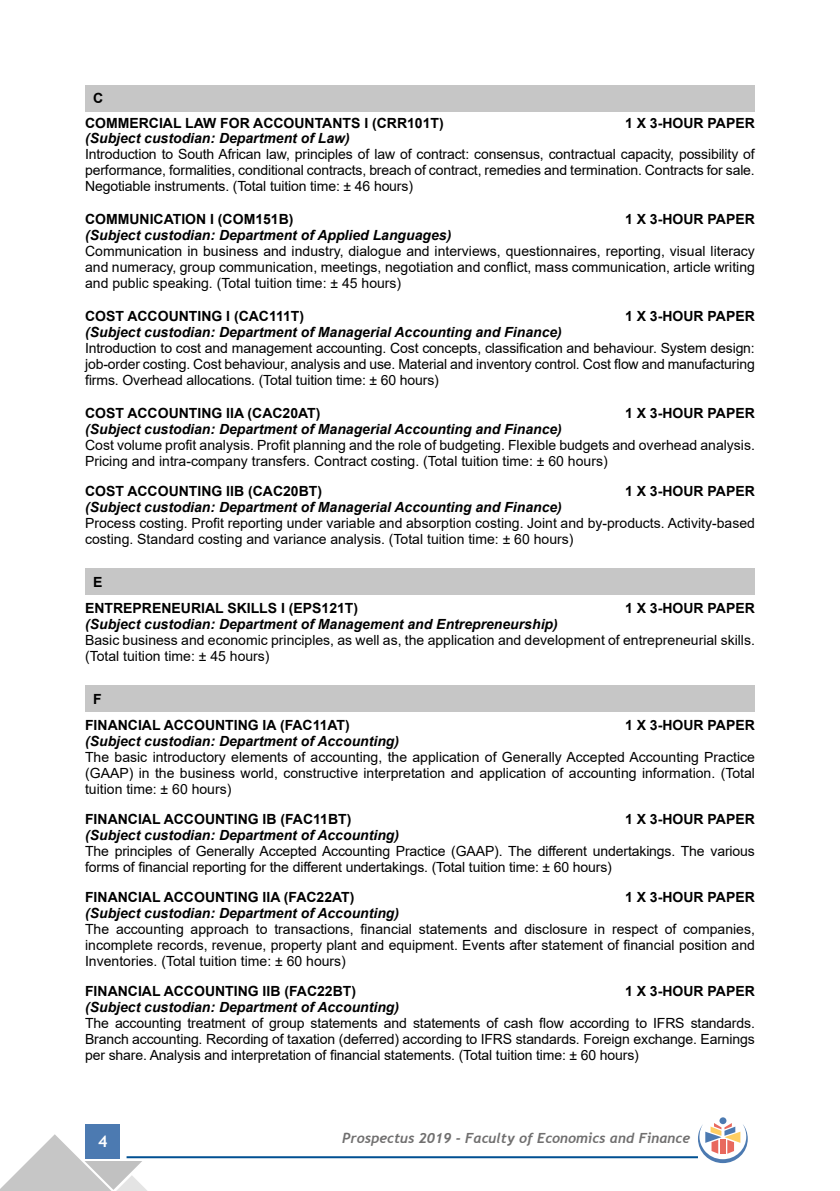
<style>
.page{position:relative;width:840px;height:1191px;background:#fff}
.page>*{position:absolute;margin:0;border:0;box-sizing:border-box;transform-origin:0 0}
.t1{font:700 16px "Trebuchet MS";color:#fff}
.t2{font:14px/16px "Arial";color:#000;text-align:justify}
.t3{font:italic 700 14px "Arial";color:#000}
.t4{font:700 14px/26px "Arial";color:#000}
.t5{font:italic 700 14px "Trebuchet";color:#706f6f}
</style>
<div class="page">
<div style="left:86px;top:1124px;width:34px;height:34px;background:#4c7ab1"></div>
<hr style="left:126px;top:1156px;width:571px;height:2px;background:#005092">
<svg style="left:0;top:1134px;width:148px;height:57px"></svg>
<div style="left:719px;top:1117px;width:7px;height:7px;background:#4c7ab1;border-radius:50%"></div>
<svg style="left:697px;top:1123px;width:50px;height:40px"></svg>
<div style="left:85px;top:85px;width:669px;height:26px;background:#c6c6c6"></div>
<div style="left:85px;top:568px;width:669px;height:27px;background:#c6c6c6"></div>
<div style="left:85px;top:685px;width:669px;height:27px;background:#c6c6c6"></div>
<p class="t4" style="left:85px;top:86px;width:360px;line-height:25px;text-indent:8px">C<br>COMMERCIAL LAW FOR ACCOUNTANTS I (CRR101T)</p>
<p class="t4" style="left:624px;top:110px;width:131px">1 X 3-HOUR PAPER</p>
<p class="t3" style="left:85px;top:129px;width:266px">(Subject custodian: Department of Law)</p>
<p class="t2" style="left:85px;top:146px;width:671px">Introduction to South African law, principles of law of contract: consensus, contractual capacity, possibility of performance, formalities, conditional contracts, breach of contract, remedies and termination. Contracts for sale.<br>Negotiable instruments. (Total tuition time: ± 46 hours)</p>
<p class="t4" style="left:85px;top:206px;width:210px">COMMUNICATION I (COM151B)</p>
<p class="t4" style="left:624px;top:206px;width:131px">1 X 3-HOUR PAPER</p>
<p class="t3" style="left:85px;top:226px;width:367px">(Subject custodian: Department of Applied Languages)</p>
<p class="t2" style="left:85px;top:243px;width:671px">Communication in business and industry, dialogue and interviews, questionnaires, reporting, visual literacy and numeracy, group communication, meetings, negotiation and conflict, mass communication, article writing and public speaking. (Total tuition time: ± 45 hours)</p>
<p class="t4" style="left:85px;top:303px;width:220px">COST ACCOUNTING I (CAC111T)</p>
<p class="t4" style="left:624px;top:303px;width:131px">1 X 3-HOUR PAPER</p>
<p class="t3" style="left:85px;top:323px;width:478px">(Subject custodian: Department of Managerial Accounting and Finance)</p>
<p class="t2" style="left:85px;top:340px;width:671px">Introduction to cost and management accounting. Cost concepts, classification and behaviour. System design: job-order costing. Cost behaviour, analysis and use. Material and inventory control. Cost flow and manufacturing firms. Overhead allocations. (Total tuition time: ± 60 hours)</p>
<p class="t4" style="left:85px;top:400px;width:237px">COST ACCOUNTING IIA (CAC20AT)</p>
<p class="t4" style="left:624px;top:400px;width:131px">1 X 3-HOUR PAPER</p>
<p class="t3" style="left:85px;top:419px;width:478px">(Subject custodian: Department of Managerial Accounting and Finance)</p>
<p class="t2" style="left:85px;top:437px;width:671px">Cost volume profit analysis. Profit planning and the role of budgeting. Flexible budgets and overhead analysis.<br>Pricing and intra-company transfers. Contract costing. (Total tuition time: ± 60 hours)</p>
<p class="t4" style="left:85px;top:478px;width:238px">COST ACCOUNTING IIB (CAC20BT)</p>
<p class="t4" style="left:624px;top:478px;width:131px">1 X 3-HOUR PAPER</p>
<p class="t3" style="left:85px;top:497px;width:478px">(Subject custodian: Department of Managerial Accounting and Finance)</p>
<p class="t2" style="left:85px;top:515px;width:671px">Process costing. Profit reporting under variable and absorption costing. Joint and by-products. Activity-based costing. Standard costing and variance analysis. (Total tuition time: ± 60 hours)</p>
<p class="t4" style="left:85px;top:569px;width:274px;text-indent:8px">E<br>ENTREPRENEURIAL SKILLS I (EPS121T)</p>
<p class="t4" style="left:624px;top:595px;width:131px">1 X 3-HOUR PAPER</p>
<p class="t3" style="left:85px;top:614px;width:474px">(Subject custodian: Department of Management and Entrepreneurship)</p>
<p class="t2" style="left:85px;top:632px;width:671px">Basic business and economic principles, as well as, the application and development of entrepreneurial skills. (Total tuition time: ± 45 hours)</p>
<p class="t4" style="left:85px;top:686px;width:266px;text-indent:8px">F<br>FINANCIAL ACCOUNTING IA (FAC11AT)</p>
<p class="t4" style="left:624px;top:712px;width:131px">1 X 3-HOUR PAPER</p>
<p class="t3" style="left:85px;top:731px;width:315px">(Subject custodian: Department of Accounting)</p>
<p class="t2" style="left:85px;top:749px;width:671px">The basic introductory elements of accounting, the application of Generally Accepted Accounting Practice (GAAP) in the business world, constructive interpretation and application of accounting information. (Total tuition time: ± 60 hours)</p>
<p class="t4" style="left:85px;top:806px;width:267px">FINANCIAL ACCOUNTING IB (FAC11BT)</p>
<p class="t4" style="left:624px;top:806px;width:131px">1 X 3-HOUR PAPER</p>
<p class="t3" style="left:85px;top:825px;width:315px">(Subject custodian: Department of Accounting)</p>
<p class="t2" style="left:85px;top:843px;width:671px">The principles of Generally Accepted Accounting Practice (GAAP). The different undertakings. The various forms of financial reporting for the different undertakings. (Total tuition time: ± 60 hours)</p>
<p class="t4" style="left:85px;top:884px;width:271px">FINANCIAL ACCOUNTING IIA (FAC22AT)</p>
<p class="t4" style="left:624px;top:884px;width:131px">1 X 3-HOUR PAPER</p>
<p class="t3" style="left:85px;top:903px;width:315px">(Subject custodian: Department of Accounting)</p>
<p class="t2" style="left:85px;top:921px;width:671px">The accounting approach to transactions, financial statements and disclosure in respect of companies, incomplete records, revenue, property plant and equipment. Events after statement of financial position and Inventories. (Total tuition time: ± 60 hours)</p>
<p class="t4" style="left:85px;top:978px;width:272px">FINANCIAL ACCOUNTING IIB (FAC22BT)</p>
<p class="t4" style="left:624px;top:978px;width:131px">1 X 3-HOUR PAPER</p>
<p class="t3" style="left:85px;top:997px;width:315px">(Subject custodian: Department of Accounting)</p>
<p class="t2" style="left:85px;top:1015px;width:671px">The accounting treatment of group statements and statements of cash flow according to IFRS standards.<br>Branch accounting. Recording of taxation (deferred) according to IFRS standards. Foreign exchange. Earnings per share. Analysis and interpretation of financial statements. (Total tuition time: ± 60 hours)</p>
<p class="t1" style="left:98px;top:1131px;width:11px">4</p>
<p class="t5" style="left:342px;top:1129px;width:349px">Prospectus 2019 - Faculty of Economics and Finance</p>
</div>
